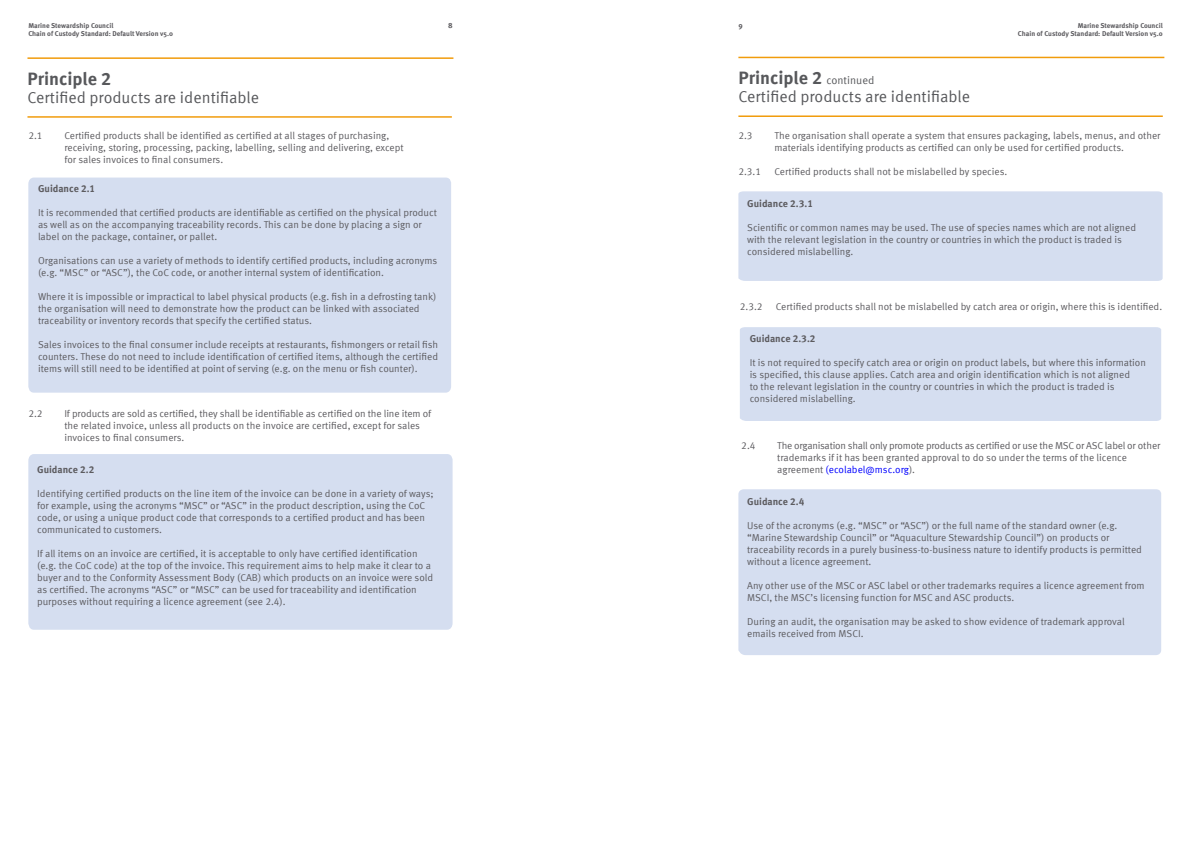
<style>
.page{position:relative;width:1191px;height:842px;background:#fff}
.page>*{position:absolute;margin:0;border:0;box-sizing:border-box;transform-origin:0 0}
.t1{font:700 18px "Meta Offc Pro";color:#57585b}
.t2{font:16px "Meta Offc Pro Norm";color:#57585b}
.t3{font:10px/12px "Meta Offc Pro Norm";color:#5c5b5f}
.t4{font:700 10px "Meta Offc Pro";color:#5c5b5f}
.t5{font:700 7.5px "Meta Pro";color:#5c5b5f}
.t6{font:700 7px/8px "Meta Pro";color:#5c5b5f;text-align:right}
.s1{font-family:"Meta Offc Pro Norm";font-weight:400;font-size:11px}
.s2{color:#00f}
</style>
<div class="page">
<div style="left:738px;top:489px;width:423px;height:166px;background:#d5def0"></div>
<div style="left:28px;top:178px;width:423px;height:215px;background:#d5def0"></div>
<hr style="left:27px;top:116px;width:425px;height:2px;background:#f19c0c">
<hr style="left:27px;top:57px;width:426px;height:2px;background:#f19c0c">
<div style="left:28px;top:454px;width:424px;height:176px;background:#d5def0"></div>
<hr style="left:738px;top:115px;width:424px;height:2px;background:#f19c0c">
<hr style="left:738px;top:57px;width:426px;height:1px;background:#f19c0c">
<div style="left:738px;top:191px;width:424px;height:90px;background:#d5def0"></div>
<div style="left:740px;top:327px;width:421px;height:94px;background:#d5def0"></div>
<p class="t6" style="left:28px;top:21px;width:146px;text-align:left">Marine Stewardship Council<br>Chain of Custody Standard: Default Version v5.0</p>
<p class="t5" style="left:448px;top:20px;width:6px">8</p>
<p class="t5" style="left:738px;top:20px;width:6px">9</p>
<p class="t6" style="left:1018px;top:21px;width:146px">Marine Stewardship Council<br>Chain of Custody Standard: Default Version v5.0</p>
<h1 class="t1" style="left:27px;top:65px;width:85px">Principle 2</h1>
<h2 class="t2" style="left:27px;top:85px;width:233px">Certified products are identifiable</h2>
<p class="t3" style="left:28px;top:128px;width:16px">2.1</p>
<p class="t3" style="left:64px;top:128px;width:341px">Certified products shall be identified as certified at all stages of purchasing, receiving, storing, processing, packing, labelling, selling and delivering, except for sales invoices to final consumers.</p>
<p class="t4" style="left:38px;top:180px;width:59px">Guidance 2.1</p>
<p class="t3" style="left:38px;top:205px;width:400px">It is recommended that certified products are identifiable as certified on the physical product as well as on the accompanying traceability records. This can be done by placing a sign or label on the package, container, or pallet.</p>
<p class="t3" style="left:38px;top:253px;width:401px">Organisations can use a variety of methods to identify certified products, including acronyms (e.g. “MSC” or “ASC”), the CoC code, or another internal system of identification.</p>
<p class="t3" style="left:38px;top:289px;width:400px">Where it is impossible or impractical to label physical products (e.g. fish in a defrosting tank) the organisation will need to demonstrate how the product can be linked with associated traceability or inventory records that specify the certified status.</p>
<p class="t3" style="left:38px;top:337px;width:402px;text-align:justify">Sales invoices to the final consumer include receipts at restaurants, fishmongers or retail fish counters. These do not need to include identification of certified items, although the certified items will still need to be identified at point of serving (e.g. on the menu or fish counter).</p>
<p class="t3" style="left:28px;top:407px;width:16px">2.2</p>
<p class="t3" style="left:64px;top:407px;width:368px">If products are sold as certified, they shall be identifiable as certified on the line item of the related invoice, unless all products on the invoice are certified, except for sales invoices to final consumers.</p>
<p class="t4" style="left:37px;top:462px;width:59px">Guidance 2.2</p>
<p class="t3" style="left:37px;top:487px;width:398px">Identifying certified products on the line item of the invoice can be done in a variety of ways; for example, using the acronyms “MSC” or “ASC” in the product description, using the CoC code, or using a unique product code that corresponds to a certified product and has been communicated to customers.</p>
<p class="t3" style="left:37px;top:547px;width:397px">If all items on an invoice are certified, it is acceptable to only have certified identification (e.g. the CoC code) at the top of the invoice. This requirement aims to help make it clear to a buyer and to the Conformity Assessment Body (CAB) which products on an invoice were sold as certified. The acronyms “ASC” or “MSC” can be used for traceability and identification purposes without requiring a licence agreement (see 2.4).</p>
<h1 class="t1" style="left:738px;top:64px;width:137px">Principle 2 <span class="s1">continued</span></h1>
<h2 class="t2" style="left:738px;top:85px;width:233px">Certified products are identifiable</h2>
<p class="t3" style="left:738px;top:128px;width:16px">2.3</p>
<p class="t3" style="left:774px;top:128px;width:387px">The organisation shall operate a system that ensures packaging, labels, menus, and other materials identifying products as certified can only be used for certified products.</p>
<p class="t3" style="left:738px;top:164px;width:24px">2.3.1</p>
<p class="t3" style="left:774px;top:164px;width:234px">Certified products shall not be mislabelled by species.</p>
<p class="t4" style="left:747px;top:196px;width:67px">Guidance 2.3.1</p>
<p class="t3" style="left:747px;top:221px;width:390px">Scientific or common names may be used. The use of species names which are not aligned with the relevant legislation in the country or countries in which the product is traded is considered mislabelling.</p>
<p class="t3" style="left:740px;top:299px;width:24px">2.3.2</p>
<p class="t3" style="left:776px;top:299px;width:388px">Certified products shall not be mislabelled by catch area or origin, where this is identified.</p>
<p class="t4" style="left:749px;top:331px;width:67px">Guidance 2.3.2</p>
<p class="t3" style="left:749px;top:356px;width:398px">It is not required to specify catch area or origin on product labels, but where this information is specified, this clause applies. Catch area and origin identification which is not aligned<br>to the relevant legislation in the country or countries in which the product is traded is considered mislabelling.</p>
<p class="t3" style="left:741px;top:439px;width:16px">2.4</p>
<p class="t3" style="left:777px;top:439px;width:385px">The organisation shall only promote products as certified or use the MSC or ASC label or other trademarks if it has been granted approval to do so under the terms of the licence agreement <span class="s2">(ecolabel@msc.org</span>).</p>
<p class="t4" style="left:747px;top:494px;width:59px">Guidance 2.4</p>
<p class="t3" style="left:747px;top:519px;width:396px">Use of the acronyms (e.g. “MSC” or “ASC”) or the full name of the standard owner (e.g. “Marine Stewardship Council” or “Aquaculture Stewardship Council”) on products or traceability records in a purely business-to-business nature to identify products is permitted without a licence agreement.</p>
<p class="t3" style="left:747px;top:579px;width:399px">Any other use of the MSC or ASC label or other trademarks requires a licence agreement from<br>MSCI, the MSC’s licensing function for MSC and ASC products.</p>
<p class="t3" style="left:747px;top:615px;width:379px">During an audit, the organisation may be asked to show evidence of trademark approval emails received from MSCI.</p>
</div>
